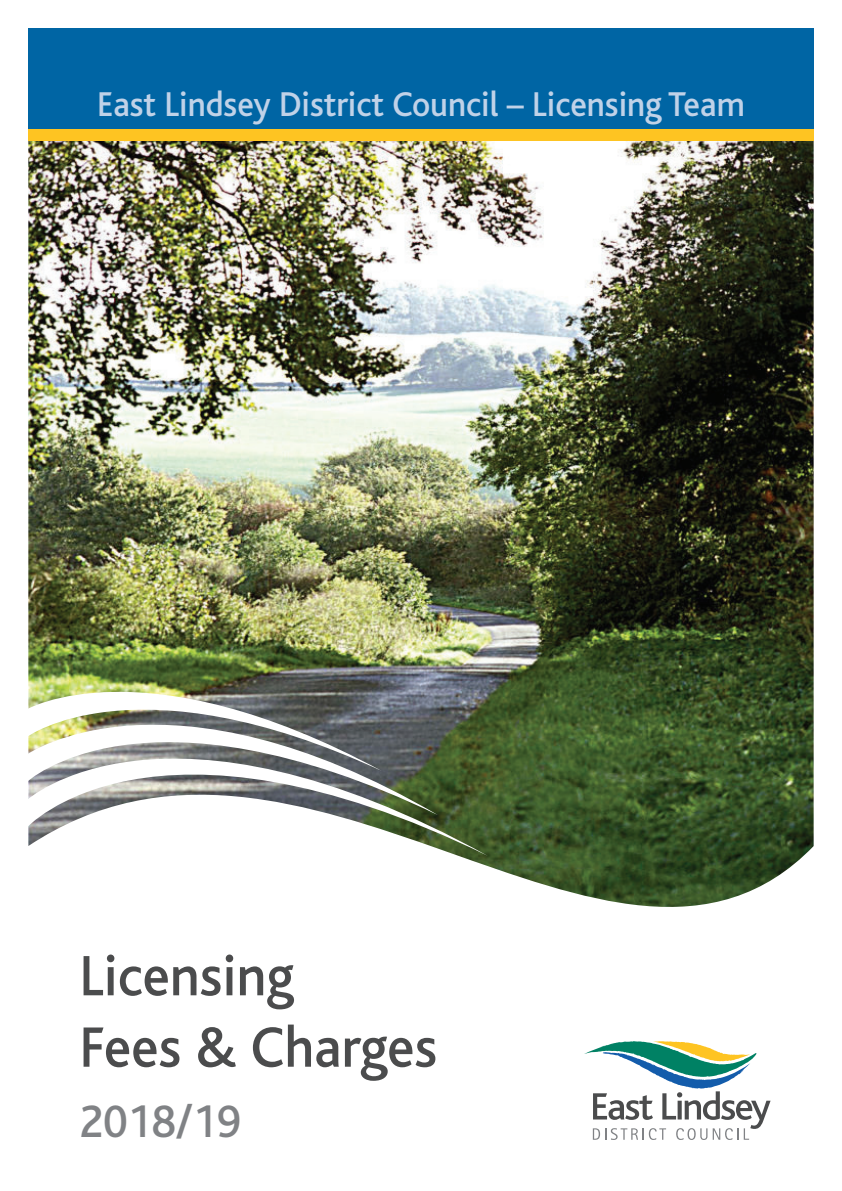
<style>
.page{position:relative;width:842px;height:1191px;background:#fff}
.page>*{position:absolute;margin:0;border:0;box-sizing:border-box;transform-origin:0 0}
.Heading{font:500 59.4px/71.4px "Bliss";color:#4b4c4d;scale:.95 1}
.Heading-2{font:500 47.6px "Bliss";color:#808285;scale:.95 1}
.Heading-3{font:500 36px "Bliss";color:#c0d2e8;scale:.95 1}
</style>
<div class="page">
<img style="left:28px;top:141px;width:786px;height:766px">
<div style="left:28px;top:28px;width:786px;height:104px;background:#0065a4"></div>
<div style="left:28px;top:130px;width:786px;height:11px;background:#fec422"></div>
<svg style="left:28px;top:676px;width:460px;height:180px"></svg>
<svg style="left:28px;top:656px;width:410px;height:159px"></svg>
<img style="left:28px;top:642px;width:354px;height:129px">
<svg style="left:584px;top:1041px;width:186px;height:99px"></svg>
<p class="Heading-3" style="left:97px;top:85px;width:683px">East Lindsey District Council – Licensing Team</p>
<p class="Heading" style="left:79px;top:941px;width:378px">Licensing<br>Fees &amp; Charges</p>
<p class="Heading-2" style="left:79px;top:1096px;width:172px">2018/19</p>
</div>
